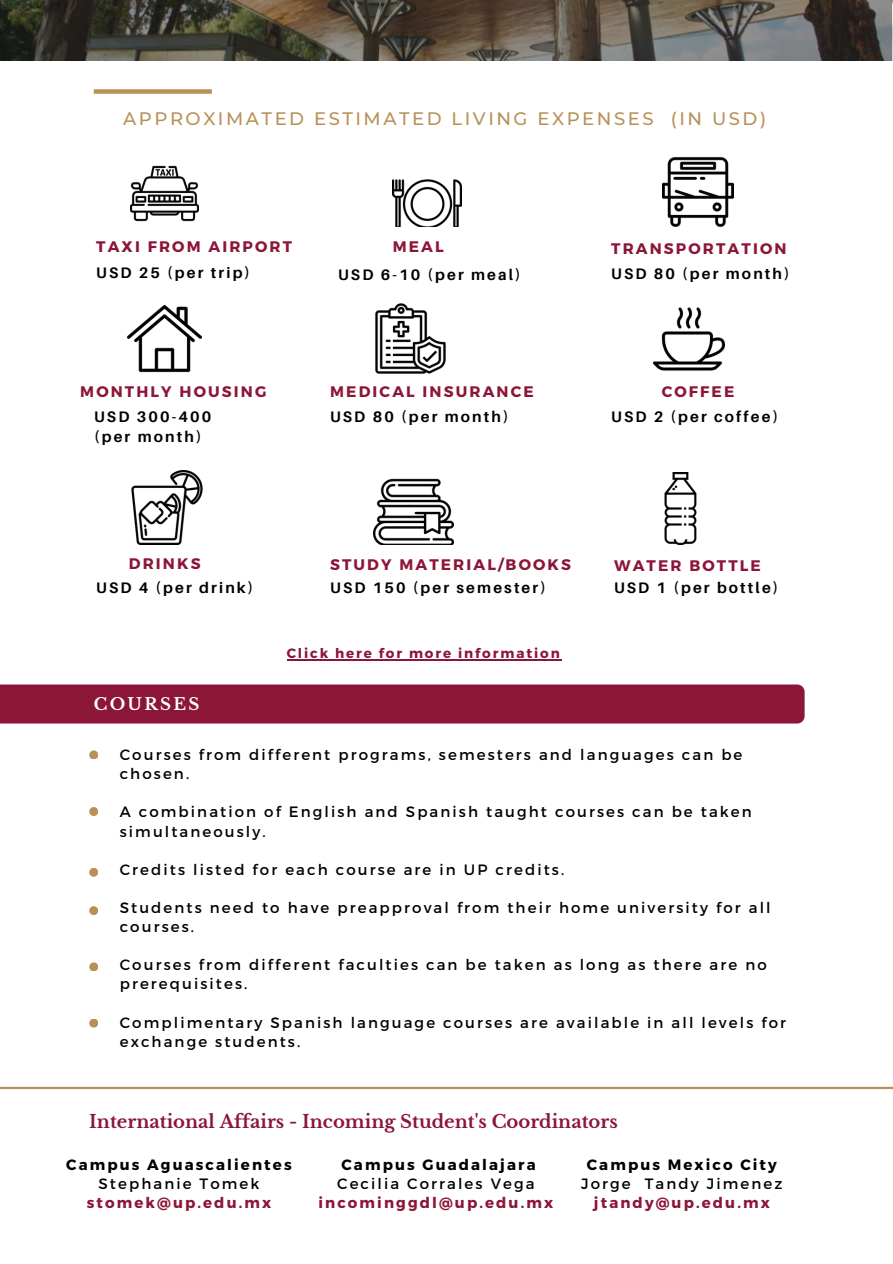
<style>
.page{position:relative;width:893px;height:1264px;background:#fff}
.page>*{position:absolute;margin:0;border:0;box-sizing:border-box;transform-origin:0 0}
.t1{font:700 18px "Libre Baskerville";color:#8c1637}
.t2{font:500 18px "Montserrat";letter-spacing:.14em;color:#b79157}
.t3{font:700 16.5px "Libre Baskerville";letter-spacing:.14em;color:#fff}
.t4{font:700 15.3px/19.5px "Aileron";letter-spacing:.14em;color:#000}
.t5{font:700 15.3px "Montserrat";letter-spacing:.14em;color:#8c1637}
.t6{font:15px/19px "Montserrat";letter-spacing:.14em;color:#000}
.t7{font:700 15px "Montserrat";letter-spacing:.14em;color:#000}
.t8{font:700 15px "Montserrat";letter-spacing:.14em;color:#8c1637}
.t9{font:700 13.5px "Montserrat";letter-spacing:.14em;color:#8c1637}
</style>
<div class="page">
<svg style="left:0;top:0;width:891px;height:61px"></svg>
<div style="left:94px;top:89px;width:118px;height:5px;background:#b79157"></div>
<div style="left:0;top:684px;width:804px;height:39px;background:#8c1637"></div>
<img style="left:662px;top:157px;width:71px;height:70px">
<img style="left:392px;top:179px;width:69px;height:48px">
<img style="left:130px;top:165px;width:69px;height:57px">
<img style="left:128px;top:304px;width:74px;height:69px">
<img style="left:373px;top:478px;width:80px;height:66px">
<img style="left:653px;top:307px;width:71px;height:64px">
<img style="left:131px;top:471px;width:72px;height:74px">
<img style="left:375px;top:303px;width:71px;height:71px">
<img style="left:664px;top:472px;width:33px;height:72px">
<div style="left:89px;top:750px;width:9px;height:9px;background:#b79157;border-radius:50%"></div>
<div style="left:89px;top:807px;width:9px;height:9px;background:#b79157;border-radius:50%"></div>
<div style="left:89px;top:867px;width:9px;height:9px;background:#b79157;border-radius:50%"></div>
<div style="left:89px;top:906px;width:9px;height:9px;background:#b79157;border-radius:50%"></div>
<div style="left:89px;top:962px;width:9px;height:9px;background:#b79157;border-radius:50%"></div>
<div style="left:89px;top:1018px;width:9px;height:9px;background:#b79157;border-radius:50%"></div>
<hr style="left:0;top:1086px;width:892px;height:3px;background:#b79157">
<hr style="left:286px;top:659px;width:275px;height:1px;background:#8c1637">
<p class="t2" style="left:123px;top:108px;width:644px">APPROXIMATED ESTIMATED LIVING EXPENSES (IN USD)</p>
<p class="t5" style="left:96px;top:237px;width:197px">TAXI FROM AIRPORT</p>
<p class="t4" style="left:96px;top:262px;width:155px">USD 25 (per trip)</p>
<p class="t5" style="left:393px;top:236px;width:52px">MEAL</p>
<p class="t4" style="left:338px;top:265px;width:184px">USD 6-10 (per meal)</p>
<p class="t5" style="left:80px;top:381px;width:187px">MONTHLY HOUSING</p>
<p class="t4" style="left:94px;top:407px;width:119px">USD 300-400 (per month)</p>
<p class="t5" style="left:330px;top:381px;width:205px">MEDICAL INSURANCE</p>
<p class="t4" style="left:330px;top:407px;width:180px">USD 80 (per month)</p>
<p class="t5" style="left:611px;top:238px;width:177px">TRANSPORTATION</p>
<p class="t4" style="left:611px;top:263px;width:180px">USD 80 (per month)</p>
<p class="t5" style="left:661px;top:381px;width:74px">COFFEE</p>
<p class="t4" style="left:611px;top:407px;width:168px">USD 2 (per coffee)</p>
<p class="t5" style="left:129px;top:554px;width:73px">DRINKS</p>
<p class="t4" style="left:96px;top:578px;width:159px">USD 4 (per drink)</p>
<p class="t3" style="left:94px;top:693px;width:107px">COURSES</p>
<p class="t5" style="left:330px;top:555px;width:242px">STUDY MATERIAL/BOOKS</p>
<p class="t4" style="left:330px;top:578px;width:217px">USD 150 (per semester)</p>
<p class="t9" style="left:286px;top:644px;width:274px">Click here for more information</p>
<p class="t5" style="left:614px;top:555px;width:148px">WATER BOTTLE</p>
<p class="t4" style="left:614px;top:578px;width:166px">USD 1 (per bottle)</p>
<p class="t6" style="left:120px;top:744px;width:624px">Courses from different programs, semesters and languages can be chosen.</p>
<p class="t6" style="left:120px;top:801px;width:633px">A combination of English and Spanish taught courses can be taken simultaneously.</p>
<p class="t6" style="left:120px;top:859px;width:446px">Credits listed for each course are in UP credits.</p>
<p class="t6" style="left:120px;top:897px;width:652px">Students need to have preapproval from their home university for all courses.</p>
<p class="t6" style="left:120px;top:954px;width:648px">Courses from different faculties can be taken as long as there are no prerequisites.</p>
<p class="t6" style="left:120px;top:1012px;width:667px">Complimentary Spanish language courses are available in all levels for exchange students.</p>
<p class="t1" style="left:89px;top:1110px;width:530px">International Affairs - Incoming Student's Coordinators</p>
<p class="t7" style="left:66px;top:1154px;width:227px">Campus Aguascalientes</p>
<p class="t6" style="left:98px;top:1173px;width:162px">Stephanie Tomek</p>
<p class="t8" style="left:87px;top:1193px;width:186px">stomek@up.edu.mx</p>
<p class="t7" style="left:341px;top:1154px;width:196px">Campus Guadalajara</p>
<p class="t6" style="left:337px;top:1173px;width:199px">Cecilia Corrales Vega</p>
<p class="t8" style="left:318px;top:1193px;width:236px">incominggdl@up.edu.mx</p>
<p class="t7" style="left:586px;top:1154px;width:191px">Campus Mexico City</p>
<p class="t6" style="left:581px;top:1173px;width:203px">Jorge Tandy Jimenez</p>
<p class="t8" style="left:593px;top:1193px;width:177px">jtandy@up.edu.mx</p>
</div>
